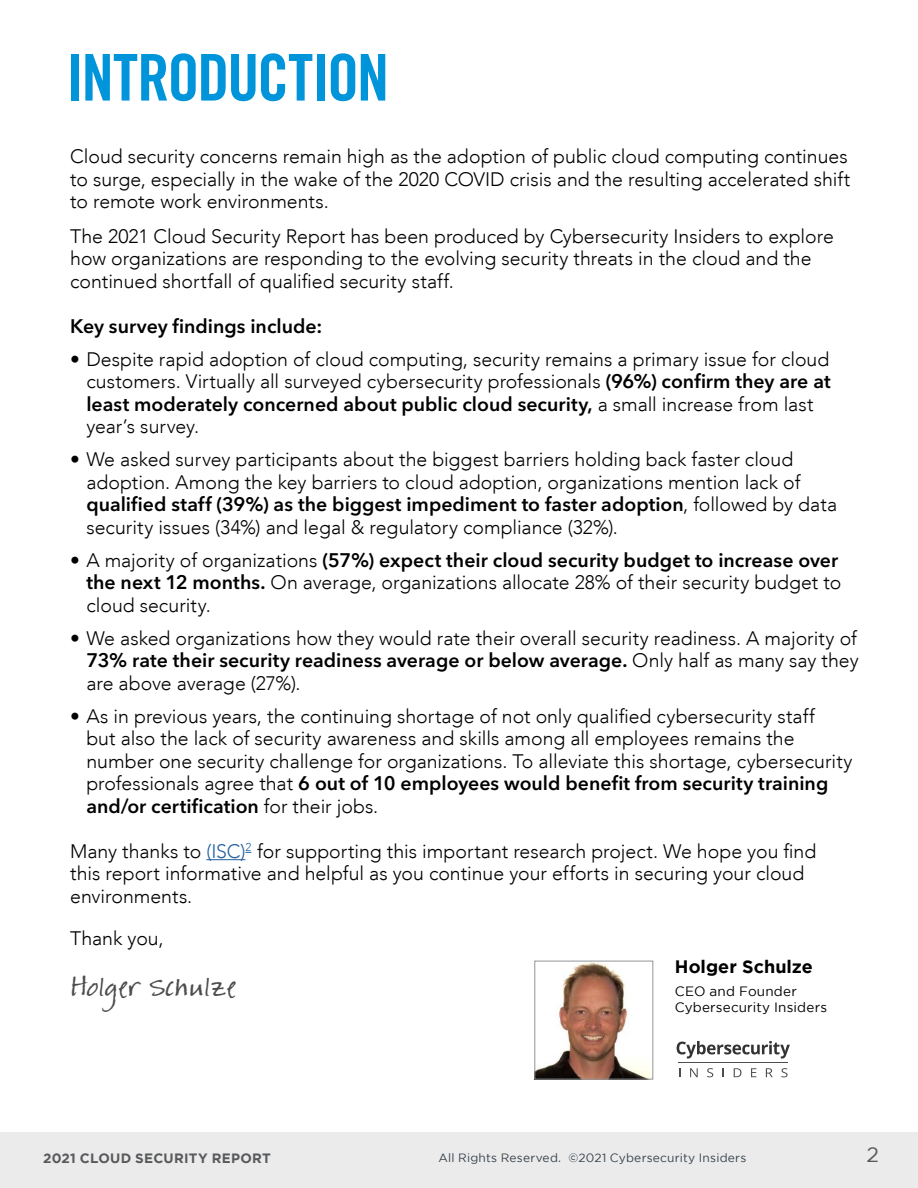
<style>
.page{position:relative;width:918px;height:1188px;background:#fff}
.page>*{position:absolute;margin:0;border:0;box-sizing:border-box;transform-origin:0 0}
.t1{font:64.5px "Trade Gothic LT Std Bd Cn 20";letter-spacing:-.035em;color:#0095da}
.t2{font:italic 22.5px "Amanda's Hand";color:#4d4d4f}
.t3{font:21px "Gotham";color:#58595b}
.t4{font:300 19.5px/22.5px "Avenir LT";color:#000}
.t5{font:600 19.5px/22.5px "Avenir Next LT Pro";color:#000}
.t6{font:700 18px "Gotham";color:#000}
.t7{font:13.5px/16.5px "Gotham";letter-spacing:.015em;color:#000}
.t8{font:700 13.5px "Gotham";letter-spacing:.02em;color:#58595b}
.t9{font:12px "Gotham";letter-spacing:.015em;color:#38434b}
.s1{font-family:"Avenir Next LT Pro";font-weight:600}
.s2{font-family:"Avenir LT";font-weight:300}
.s3{color:#215e9e}
</style>
<div class="page">
<div style="left:0;top:1132px;width:918px;height:56px;background:#ebebec"></div>
<hr style="left:206px;top:859px;width:39px;height:1px;background:#215e9e">
<img style="left:536px;top:963px;width:115px;height:115px">
<div style="left:534px;top:961px;width:119px;height:119px;border:1px solid #939598"></div>
<svg style="left:677px;top:1041px;width:113px;height:18px"></svg>
<svg style="left:690px;top:1068px;width:8px;height:9px"></svg>
<svg style="left:707px;top:1068px;width:6px;height:9px"></svg>
<svg style="left:734px;top:1068px;width:7px;height:9px"></svg>
<svg style="left:751px;top:1068px;width:5px;height:9px"></svg>
<svg style="left:766px;top:1068px;width:7px;height:9px"></svg>
<svg style="left:781px;top:1068px;width:7px;height:9px"></svg>
<hr style="left:678px;top:1062px;width:110px;height:1px;background:#4e4c4d">
<h1 class="t1" style="left:66px;top:38px;width:324px">INTRODUCTION</h1>
<p class="t4" style="left:70px;top:145px;width:782px">Cloud security concerns remain high as the adoption of public cloud computing continues to surge, especially in the wake of the 2020 COVID crisis and the resulting accelerated shift to remote work environments.</p>
<p class="t4" style="left:70px;top:225px;width:765px">The 2021 Cloud Security Report has been produced by Cybersecurity Insiders to explore how organizations are responding to the evolving security threats in the cloud and the continued shortfall of qualified security staff.</p>
<p class="t5" style="left:70px;top:315px;width:254px">Key survey findings include:</p>
<p class="t4" style="left:70px;top:348px;width:762px;text-align:right">• Despite rapid adoption of cloud computing, security remains a primary issue for cloud customers. Virtually all surveyed cybersecurity professionals <span class="s1">(96%) confirm they are at</span></p>
<p class="t5" style="left:86px;top:393px;width:729px">least moderately concerned about public cloud security, <span class="s2">a small increase from last</span></p>
<p class="t4" style="left:86px;top:415px;width:114px">year’s survey.</p>
<p class="t4" style="left:86px;top:448px;width:716px;text-indent:-16px">• We asked survey participants about the biggest barriers holding back faster cloud adoption. Among the key barriers to cloud adoption, organizations mention lack of</p>
<p class="t5" style="left:86px;top:493px;width:752px">qualified staff (39%) as the biggest impediment to faster adoption<span class="s2">, followed by data</span></p>
<p class="t4" style="left:86px;top:516px;width:533px">security issues (34%) and legal &amp; regulatory compliance (32%).</p>
<p class="t5" style="left:70px;top:549px;width:770px"><span class="s2">• A majority of organizations</span> (57%) expect their cloud security budget to increase over</p>
<p class="t4" style="left:86px;top:571px;width:756px"><span class="s1">the next 12 months.</span> On average, organizations allocate 28% of their security budget to cloud security.</p>
<p class="t4" style="left:70px;top:627px;width:788px">• We asked organizations how they would rate their overall security readiness. A majority of</p>
<p class="t5" style="left:86px;top:649px;width:774px">73% rate their security readiness average or below average. <span class="s2">Only half as many say they</span></p>
<p class="t4" style="left:86px;top:672px;width:216px">are above average (27%).</p>
<p class="t4" style="left:86px;top:705px;width:768px;text-indent:-16px">• As in previous years, the continuing shortage of not only qualified cybersecurity staff<br>but also the lack of security awareness and skills among all employees remains the number one security challenge for organizations. To alleviate this shortage, cybersecurity</p>
<p class="t5" style="left:86px;top:772px;width:743px"><span class="s2">professionals agree that</span> 6 out of 10 employees would benefit from security training and/or certification <span class="s2">for their jobs.</span></p>
<p class="t4" style="left:70px;top:840px;width:748px">Many thanks to <span class="s3">(ISC)</span><sup>2</sup> for supporting this important research project. We hope you find this report informative and helpful as you continue your efforts in securing your cloud environments.</p>
<p class="t4" style="left:70px;top:927px;width:95px">Thank you,</p>
<p class="t2" style="left:70px;top:975px;width:175px">Holger Schulze</p>
<p class="t6" style="left:675px;top:956px;width:140px">Holger Schulze</p>
<p class="t7" style="left:675px;top:982px;width:154px">CEO and Founder<br>Cybersecurity Insiders</p>
<p class="t8" style="left:43px;top:1150px;width:229px">2021 CLOUD SECURITY REPORT</p>
<p class="t9" style="left:439px;top:1151px;width:309px">All Rights Reserved. ©2021 Cybersecurity Insiders</p>
<p class="t3" style="left:866px;top:1143px;width:14px">2</p>
</div>
